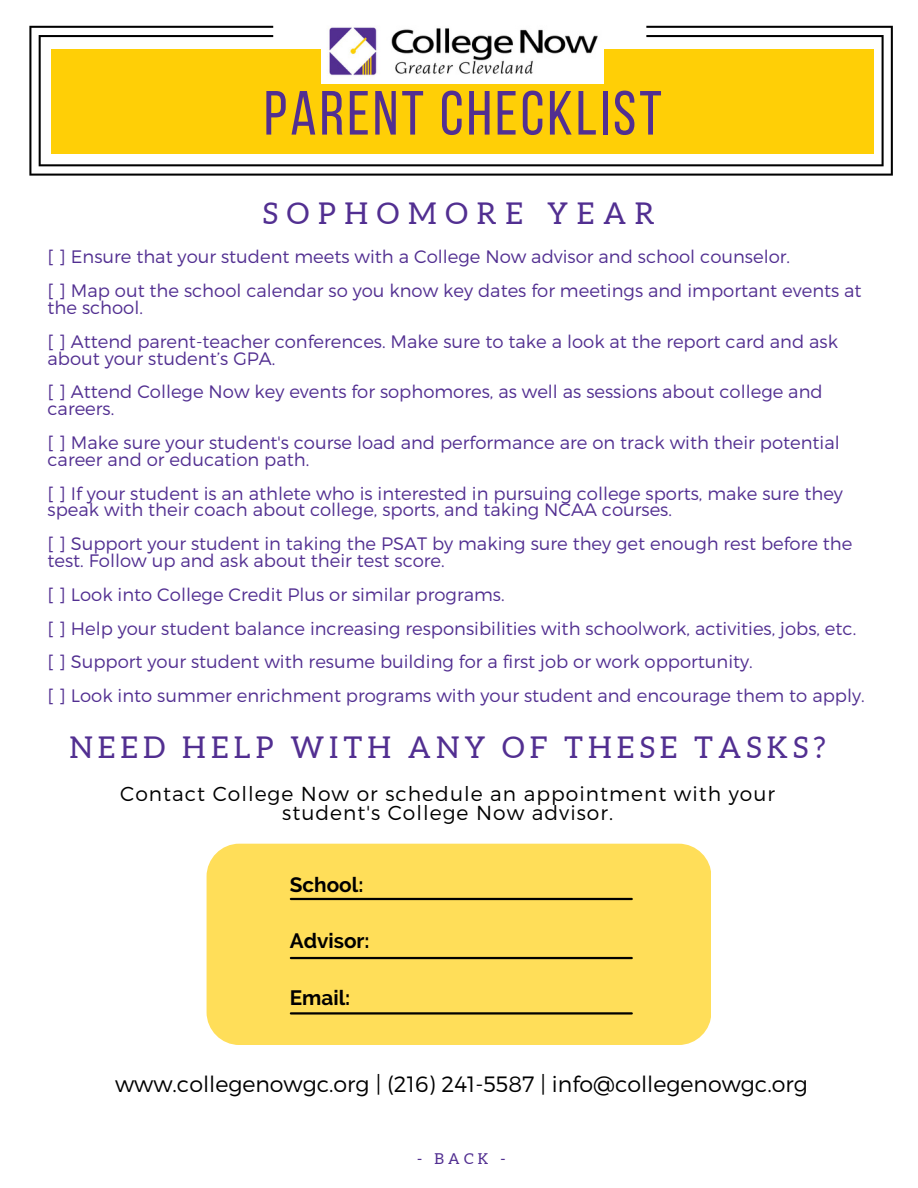
<style>
.page{position:relative;width:918px;height:1188px;background:#fff}
.page>*{position:absolute;margin:0;border:0;box-sizing:border-box;transform-origin:0 0}
.t1{font:62.25px "Bebas Neue";letter-spacing:.05em;color:#522f91}
.t2{font:30px "Aleo";letter-spacing:.17em;color:#522f91}
.t3{font:30px "Aleo";letter-spacing:.29em;color:#522f91}
.t4{font:300 22.2px "Montserrat";color:#000}
.t5{font:700 20.7px "Raleway";color:#000}
.t6{font:300 20.25px/19.2px "Montserrat";letter-spacing:.05em;color:#000;text-align:center}
.t7{font:300 18px/16.8px "Montserrat";color:#522f91}
.t8{font:15px "Aleo";color:#522f91}
</style>
<div class="page">
<svg style="left:29px;top:26px;width:864px;height:150px;fill:#ffcf06"></svg>
<img style="left:322px;top:26px;width:282px;height:57px">
<div style="left:207px;top:844px;width:504px;height:201px;background:#ffde59;border-radius:33px"></div>
<hr style="left:291px;top:898px;width:341px;height:2px;background:#000">
<hr style="left:291px;top:957px;width:341px;height:2px;background:#000">
<hr style="left:291px;top:1012px;width:341px;height:3px;background:#000">
<p class="t1" style="left:264px;top:88px;width:399px">PARENT CHECKLIST</p>
<p class="t3" style="left:263px;top:197px;width:393px">SOPHOMORE YEAR</p>
<p class="t7" style="left:48px;top:248px;width:744px">[ ] Ensure that your student meets with a College Now advisor and school counselor.</p>
<p class="t7" style="left:48px;top:281px;width:816px">[ ] Map out the school calendar so you know key dates for meetings and important events at the school.</p>
<p class="t7" style="left:48px;top:332px;width:792px">[ ] Attend parent-teacher conferences. Make sure to take a look at the report card and ask about your student’s GPA.</p>
<p class="t7" style="left:48px;top:383px;width:777px">[ ] Attend College Now key events for sophomores, as well as sessions about college and careers.</p>
<p class="t7" style="left:48px;top:433px;width:794px">[ ] Make sure your student's course load and performance are on track with their potential career and or education path.</p>
<p class="t7" style="left:48px;top:484px;width:797px">[ ] If your student is an athlete who is interested in pursuing college sports, make sure they speak with their coach about college, sports, and taking NCAA courses.</p>
<p class="t7" style="left:48px;top:535px;width:806px">[ ] Support your student in taking the PSAT by making sure they get enough rest before the test. Follow up and ask about their test score.</p>
<p class="t7" style="left:48px;top:585px;width:459px">[ ] Look into College Credit Plus or similar programs.</p>
<p class="t7" style="left:48px;top:619px;width:810px">[ ] Help your student balance increasing responsibilities with schoolwork, activities, jobs, etc.</p>
<p class="t7" style="left:48px;top:653px;width:707px">[ ] Support your student with resume building for a first job or work opportunity.</p>
<p class="t7" style="left:48px;top:686px;width:819px">[ ] Look into summer enrichment programs with your student and encourage them to apply.</p>
<p class="t2" style="left:69px;top:731px;width:758px">NEED HELP WITH ANY OF THESE TASKS?</p>
<p class="t6" style="left:120px;top:783px;width:656px">Contact College Now or schedule an appointment with your student's College Now advisor.</p>
<p class="t5" style="left:290px;top:873px;width:75px">School:</p>
<p class="t5" style="left:290px;top:929px;width:81px">Advisor:</p>
<p class="t5" style="left:290px;top:985px;width:62px">Email:</p>
<p class="t4" style="left:115px;top:1070px;width:694px">www.collegenowgc.org | (216) 241-5587 | info@collegenowgc.org</p>
<p class="t8" style="left:417px;top:1150px;width:90px">- BACK -</p>
</div>
